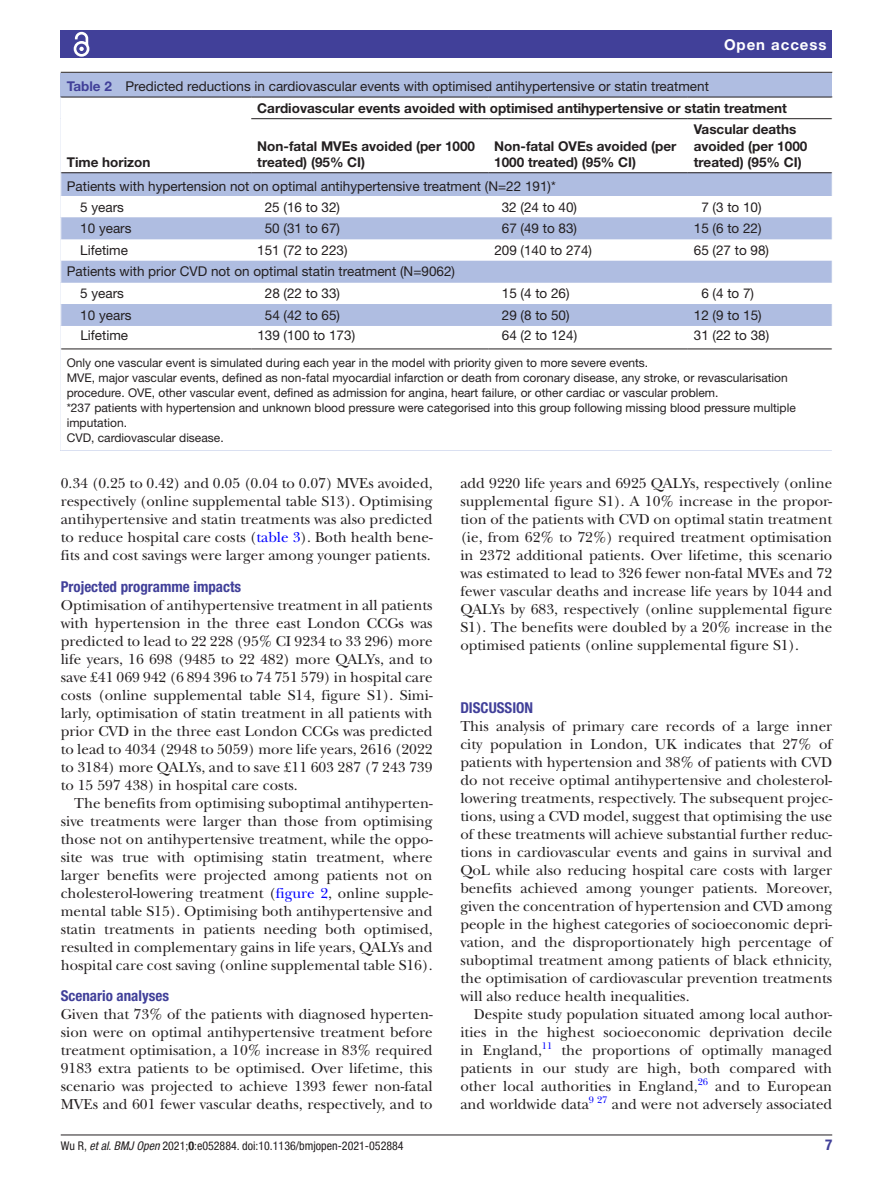
<style>
.page{position:relative;width:893px;height:1191px;background:#fff}
.page>*{position:absolute;margin:0;border:0;box-sizing:border-box;transform-origin:0 0}
.t1{font:15px/18px "New Baskerville";color:#231f20;text-align:justify}
.t2{font:700 condensed 15px "Helvetica Neue LT Std";color:#414099}
.t3{font:700 15px "Helvetica Neue LT Std";letter-spacing:.065em;color:#fff}
.t4{font:13.5px/20.1px "Helvetica Neue LT Std";color:#231f20}
.t5{font:700 13.5px/16.2px "Helvetica Neue LT Std";color:#231f20}
.t6{font:12px/15px "Helvetica Neue LT Std";color:#231f20}
.t7{font:condensed 12px "Helvetica Neue LT Std";color:#231f20}
.t8{font:9.9px "New Baskerville";color:#00f}
.s1{font-weight:700;color:#414099}
.s2{color:#00f}
.s3{font-style:italic}
.s4{font-weight:700}
</style>
<div class="page">
<hr style="left:61px;top:1134px;width:771px;height:1px;background:#231f20">
<div style="left:61px;top:31px;width:771px;height:27px;background:#414099"></div>
<svg style="left:73px;top:31px;width:17px;height:26px"></svg>
<div style="left:61px;top:73px;width:771px;height:377px;background:#afbde1"></div>
<hr style="left:61px;top:72px;width:771px;height:1px;background:#231f20">
<div style="left:61px;top:98px;width:771px;height:352px;background:#fff"></div>
<svg style="left:61px;top:173px;width:771px;height:153px"></svg>
<hr style="left:61px;top:172px;width:190px;height:1px;background:#231f20">
<hr style="left:61px;top:97px;width:190px;height:1px;background:#231f20">
<hr style="left:251px;top:97px;width:237px;height:1px;background:#231f20">
<hr style="left:488px;top:97px;width:200px;height:1px;background:#231f20">
<hr style="left:688px;top:97px;width:144px;height:1px;background:#231f20">
<hr style="left:251px;top:118px;width:237px;height:1px;background:#231f20">
<hr style="left:251px;top:172px;width:237px;height:1px;background:#231f20">
<hr style="left:488px;top:118px;width:200px;height:1px;background:#231f20">
<hr style="left:488px;top:172px;width:200px;height:1px;background:#231f20">
<hr style="left:688px;top:118px;width:144px;height:1px;background:#231f20">
<hr style="left:688px;top:172px;width:144px;height:1px;background:#231f20">
<hr style="left:251px;top:348px;width:237px;height:1px;background:#231f20">
<hr style="left:488px;top:348px;width:200px;height:1px;background:#231f20">
<hr style="left:688px;top:348px;width:144px;height:1px;background:#231f20">
<hr style="left:61px;top:348px;width:190px;height:1px;background:#231f20">
<svg style="left:60px;top:97px;width:1px;height:22px"></svg>
<svg style="left:60px;top:173px;width:1px;height:176px"></svg>
<hr style="left:67px;top:366px;width:765px;height:1px;background:#fff">
<hr style="left:67px;top:396px;width:765px;height:1px;background:#fff">
<hr style="left:67px;top:426px;width:765px;height:1px;background:#fff">
<hr style="left:67px;top:441px;width:765px;height:1px;background:#fff">
<p class="t4" style="left:67px;top:76px;width:644px"><span class="s1">Table 2</span> Predicted reductions in cardiovascular events with optimised antihypertensive or statin treatment</p>
<p class="t3" style="left:724px;top:35px;width:104px">Open access</p>
<p class="t5" style="left:67px;top:153px;width:85px">Time horizon</p>
<p class="t5" style="left:257px;top:99px;width:531px">Cardiovascular events avoided with optimised antihypertensive or statin treatment</p>
<p class="t5" style="left:257px;top:137px;width:219px">Non-fatal MVEs avoided (per 1000 treated) (95% CI)</p>
<p class="t5" style="left:494px;top:137px;width:184px">Non-fatal OVEs avoided (per<br>1000 treated) (95% CI)</p>
<p class="t5" style="left:694px;top:121px;width:115px">Vascular deaths avoided (per 1000 treated) (95% CI)</p>
<p class="t4" style="left:80px;top:176px;width:477px;text-indent:-14px">Patients with hypertension not on optimal antihypertensive treatment (N=22 191)*<br>5 years</p>
<p class="t4" style="left:265px;top:196px;width:77px">25 (16 to 32)</p>
<p class="t4" style="left:502px;top:196px;width:77px">32 (24 to 40)</p>
<p class="t4" style="left:701px;top:196px;width:62px">7 (3 to 10)</p>
<p class="t4" style="left:80px;top:218px;width:53px">10 years</p>
<p class="t4" style="left:265px;top:218px;width:77px">50 (31 to 67)</p>
<p class="t4" style="left:502px;top:218px;width:77px">67 (49 to 83)</p>
<p class="t4" style="left:694px;top:218px;width:69px">15 (6 to 22)</p>
<p class="t4" style="left:80px;top:240px;width:49px">Lifetime</p>
<p class="t4" style="left:257px;top:240px;width:92px">151 (72 to 223)</p>
<p class="t4" style="left:494px;top:240px;width:99px">209 (140 to 274)</p>
<p class="t4" style="left:694px;top:240px;width:77px">65 (27 to 98)</p>
<p class="t4" style="left:80px;top:261px;width:376px;line-height:21.6px;text-indent:-14px">Patients with prior CVD not on optimal statin treatment (N=9062)<br>5 years</p>
<p class="t4" style="left:265px;top:283px;width:77px">28 (22 to 33)</p>
<p class="t4" style="left:502px;top:283px;width:69px">15 (4 to 26)</p>
<p class="t4" style="left:701px;top:283px;width:54px">6 (4 to 7)</p>
<p class="t4" style="left:80px;top:305px;width:53px">10 years</p>
<p class="t4" style="left:265px;top:305px;width:77px">54 (42 to 65)</p>
<p class="t4" style="left:502px;top:305px;width:69px">29 (8 to 50)</p>
<p class="t4" style="left:694px;top:305px;width:69px">12 (9 to 15)</p>
<p class="t4" style="left:80px;top:325px;width:49px">Lifetime</p>
<p class="t4" style="left:257px;top:325px;width:99px">139 (100 to 173)</p>
<p class="t4" style="left:502px;top:325px;width:77px">64 (2 to 124)</p>
<p class="t4" style="left:694px;top:325px;width:77px">31 (22 to 38)</p>
<p class="t6" style="left:67px;top:354px;width:731px">Only one vascular event is simulated during each year in the model with priority given to more severe events.<br>MVE, major vascular events, defined as non-fatal myocardial infarction or death from coronary disease, any stroke, or revascularisation procedure. OVE, other vascular event, defined as admission for angina, heart failure, or other cardiac or vascular problem.<br>*237 patients with hypertension and unknown blood pressure were categorised into this group following missing blood pressure multiple imputation.<br>CVD, cardiovascular disease.</p>
<p class="t1" style="left:61px;top:474px;width:373px">0.34 (0.25 to 0.42) and 0.05 (0.04 to 0.07) MVEs avoided, respectively (online supplemental table S13). Optimising antihypertensive and statin treatments was also predicted to reduce hospital care costs (<span class="s2">table 3</span>). Both health bene&shy;fits and cost savings were larger among younger patients.</p>
<p class="t2" style="left:61px;top:577px;width:182px">Projected programme impacts</p>
<p class="t1" style="left:61px;top:596px;width:373px">Optimisation of antihypertensive treatment in all patients with hypertension in the three east London CCGs was predicted to lead to 22 228 (95% CI 9234 to 33 296) more life years, 16 698 (9485 to 22 482) more QALYs, and to save £41 069 942 (6 894 396 to 74 751 579) in hospital care costs (online supplemental table S14, figure S1). Simi&shy;larly, optimisation of statin treatment in all patients with prior CVD in the three east London CCGs was predicted to lead to 4034 (2948 to 5059) more life years, 2616 (2022 to 3184) more QALYs, and to save £11 603 287 (7 243 739 to 15 597 438) in hospital care costs.</p>
<p class="t1" style="left:61px;top:794px;width:373px;text-indent:14px">The benefits from optimising suboptimal antihyperten&shy;sive treatments were larger than those from optimising those not on antihypertensive treatment, while the oppo&shy;site was true with optimising statin treatment, where larger benefits were projected among patients not on cholesterol-lowering treatment (<span class="s2">figure 2</span>, online supple&shy;mental table S15). Optimising both antihypertensive and statin treatments in patients needing both optimised, resulted in complementary gains in life years, QALYs and hospital care cost saving (online supplemental table S16).</p>
<p class="t2" style="left:61px;top:987px;width:110px">Scenario analyses</p>
<p class="t1" style="left:61px;top:1005px;width:373px">Given that 73% of the patients with diagnosed hyperten&shy;sion were on optimal antihypertensive treatment before treatment optimisation, a 10% increase in 83% required 9183 extra patients to be optimised. Over lifetime, this scenario was projected to achieve 1393 fewer non-fatal MVEs and 601 fewer vascular deaths, respectively, and to</p>
<p class="t1" style="left:460px;top:474px;width:373px">add 9220 life years and 6925 QALYs, respectively (online supplemental figure S1). A 10% increase in the propor&shy;tion of the patients with CVD on optimal statin treatment (ie, from 62% to 72%) required treatment optimisation in 2372 additional patients. Over lifetime, this scenario was estimated to lead to 326 fewer non-fatal MVEs and 72 fewer vascular deaths and increase life years by 1044 and QALYs by 683, respectively (online supplemental figure S1). The benefits were doubled by a 20% increase in the optimised patients (online supplemental figure S1).</p>
<p class="t2" style="left:460px;top:699px;width:74px">DISCUSSION</p>
<p class="t1" style="left:460px;top:717px;width:373px">This analysis of primary care records of a large inner city population in London, UK indicates that 27% of patients with hypertension and 38% of patients with CVD do not receive optimal antihypertensive and cholesterol&shy;lowering treatments, respectively. The subsequent projec&shy;tions, using a CVD model, suggest that optimising the use of these treatments will achieve substantial further reduc&shy;tions in cardiovascular events and gains in survival and QoL while also reducing hospital care costs with larger benefits achieved among younger patients. Moreover, given the concentration of hypertension and CVD among people in the highest categories of socioeconomic depri&shy;vation, and the disproportionately high percentage of suboptimal treatment among patients of black ethnicity, the optimisation of cardiovascular prevention treatments will also reduce health inequalities.</p>
<p class="t1" style="left:460px;top:1005px;width:373px;text-indent:13px">Despite study population situated among local author&shy;ities in the highest socioeconomic deprivation decile in England,</p>
<p class="t8" style="left:542px;top:1039px;width:12px">11</p>
<p class="t1" style="left:460px;top:1041px;width:373px;text-indent:101px">the proportions of optimally managed patients in our study are high, both compared with other local authorities in England,</p>
<p class="t8" style="left:698px;top:1075px;width:12px">26</p>
<p class="t1" style="left:715px;top:1077px;width:119px">and to European</p>
<p class="t1" style="left:460px;top:1095px;width:130px">and worldwide data</p>
<p class="t8" style="left:589px;top:1093px;width:20px">9 27</p>
<p class="t1" style="left:612px;top:1095px;width:222px">and were not adversely associated</p>
<p class="t7" style="left:61px;top:1138px;width:344px">Wu R, <span class="s3">et al</span>. <span class="s3">BMJ Open</span> 2021;<span class="s4">0</span>:e052884. doi:10.1136/bmjopen-2021-052884</p>
<p class="t2" style="left:825px;top:1135px;width:9px">7</p>
</div>
